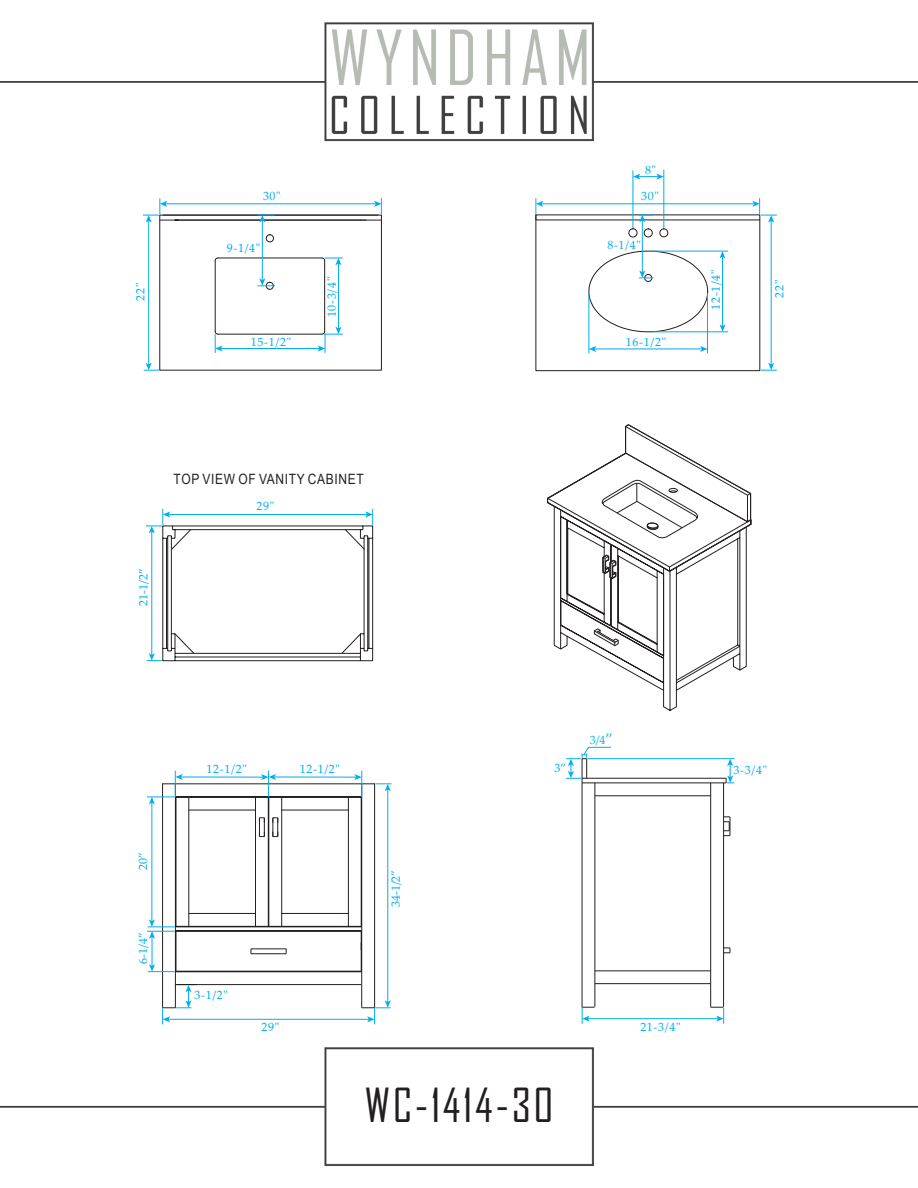
<style>
.page{position:relative;width:918px;height:1188px;background:#fff}
.page>*{position:absolute;margin:0;border:0;box-sizing:border-box;transform-origin:0 0}
.t1{font:45px "Agency FB";letter-spacing:.055em;color:#231f20}
.t2{font:14.25px "Arial";letter-spacing:.055em;color:#231f20;scale:.84 1}
.t3{font:12px "Palatino Linotype";letter-spacing:.055em;color:#00adee}
.t4{font:12px "Palatino Linotype";color:#00bbeb}
.s1{font-size:15px}
</style>
<div class="page">
<img style="left:0;top:22px;width:918px;height:1144px">
<svg style="left:553px;top:580px;width:194px;height:132px"></svg>
<svg style="left:593px;top:628px;width:27px;height:19px"></svg>
<svg style="left:546px;top:424px;width:206px;height:156px"></svg>
<div style="left:647px;top:524px;width:11px;height:6px;border:1px solid #231f20;border-radius:50%"></div>
<div style="left:647px;top:523px;width:11px;height:5px;background:#fff;border-radius:50%"></div>
<div style="left:647px;top:522px;width:11px;height:7px;border:1px solid #231f20;border-radius:50%"></div>
<hr style="left:175px;top:984px;width:186px;height:1px;background:#231f20">
<hr style="left:176px;top:971px;width:185px;height:1px;background:#231f20">
<hr style="left:176px;top:931px;width:185px;height:1px;background:#231f20">
<hr style="left:175px;top:930px;width:187px;height:1px;background:#231f20">
<hr style="left:176px;top:926px;width:185px;height:1px;background:#231f20">
<hr style="left:282px;top:913px;width:66px;height:1px;background:#231f20">
<hr style="left:189px;top:913px;width:66px;height:1px;background:#231f20">
<hr style="left:162px;top:783px;width:213px;height:1px;background:#231f20">
<hr style="left:175px;top:796px;width:187px;height:1px;background:#231f20">
<hr style="left:269px;top:797px;width:92px;height:1px;background:#231f20">
<hr style="left:176px;top:797px;width:92px;height:1px;background:#231f20">
<hr style="left:282px;top:810px;width:66px;height:1px;background:#231f20">
<hr style="left:189px;top:810px;width:66px;height:1px;background:#231f20">
<hr style="left:162px;top:784px;width:1px;height:224px;background:#231f20">
<hr style="left:175px;top:784px;width:1px;height:224px;background:#231f20">
<hr style="left:176px;top:797px;width:1px;height:129px;background:#231f20">
<hr style="left:188px;top:797px;width:1px;height:129px;background:#231f20">
<hr style="left:374px;top:784px;width:1px;height:224px;background:#231f20">
<hr style="left:255px;top:797px;width:1px;height:129px;background:#231f20">
<hr style="left:268px;top:797px;width:1px;height:129px;background:#231f20">
<hr style="left:281px;top:797px;width:1px;height:129px;background:#231f20">
<hr style="left:361px;top:784px;width:1px;height:224px;background:#231f20">
<hr style="left:348px;top:797px;width:1px;height:129px;background:#231f20">
<svg style="left:251px;top:948px;width:36px;height:6px"></svg>
<svg style="left:272px;top:817px;width:6px;height:20px"></svg>
<svg style="left:259px;top:817px;width:6px;height:20px"></svg>
<div style="left:159px;top:215px;width:223px;height:156px;border:1px solid #231f20"></div>
<hr style="left:160px;top:220px;width:221px;height:1px;background:#231f20">
<hr style="left:218px;top:258px;width:104px;height:1px;background:#231f20">
<svg style="left:214px;top:257px;width:5px;height:5px"></svg>
<hr style="left:218px;top:334px;width:104px;height:1px;background:#231f20">
<hr style="left:215px;top:261px;width:1px;height:70px;background:#231f20">
<hr style="left:324px;top:261px;width:1px;height:70px;background:#231f20">
<div style="left:266px;top:234px;width:8px;height:8px;border:1px solid #231f20;border-radius:50%"></div>
<div style="left:535px;top:214px;width:225px;height:157px;border:1px solid #231f20"></div>
<div style="left:644px;top:228px;width:9px;height:9px;border:1px solid #231f20;border-radius:50%"></div>
<div style="left:659px;top:228px;width:9px;height:9px;border:1px solid #231f20;border-radius:50%"></div>
<div style="left:628px;top:228px;width:10px;height:9px;border:1px solid #231f20;border-radius:50%"></div>
<div style="left:266px;top:282px;width:8px;height:8px;border:1px solid #231f20;border-radius:50%"></div>
<svg style="left:724px;top:947px;width:7px;height:6px"></svg>
<hr style="left:595px;top:983px;width:116px;height:1px;background:#231f20">
<hr style="left:595px;top:970px;width:116px;height:1px;background:#231f20">
<hr style="left:594px;top:783px;width:1px;height:224px;background:#231f20">
<hr style="left:582px;top:778px;width:1px;height:229px;background:#231f20">
<hr style="left:710px;top:783px;width:1px;height:224px;background:#231f20">
<svg style="left:724px;top:816px;width:7px;height:20px"></svg>
<hr style="left:723px;top:783px;width:1px;height:224px;background:#231f20">
<hr style="left:582px;top:778px;width:144px;height:1px;background:#231f20">
<hr style="left:595px;top:795px;width:116px;height:1px;background:#231f20">
<hr style="left:582px;top:782px;width:144px;height:1px;background:#231f20">
<hr style="left:387px;top:789px;width:1px;height:213px;background:#00adee">
<hr style="left:168px;top:1019px;width:201px;height:1px;background:#00adee">
<svg style="left:376px;top:783px;width:16px;height:8px"></svg>
<hr style="left:152px;top:802px;width:1px;height:120px;background:#00adee">
<svg style="left:726px;top:759px;width:8px;height:25px"></svg>
<hr style="left:587px;top:758px;width:147px;height:1px;background:#00adee">
<svg style="left:147px;top:919px;width:30px;height:53px"></svg>
<hr style="left:148px;top:220px;width:1px;height:145px;background:#00adee">
<hr style="left:262px;top:220px;width:1px;height:60px;background:#00adee">
<svg style="left:257px;top:278px;width:18px;height:8px"></svg>
<hr style="left:642px;top:220px;width:1px;height:53px;background:#00adee">
<svg style="left:588px;top:250px;width:121px;height:83px"></svg>
<svg style="left:257px;top:215px;width:18px;height:7px"></svg>
<svg style="left:144px;top:363px;width:15px;height:8px"></svg>
<hr style="left:771px;top:220px;width:1px;height:145px;background:#00adee">
<svg style="left:761px;top:363px;width:16px;height:8px"></svg>
<hr style="left:722px;top:256px;width:1px;height:71px;background:#00adee">
<svg style="left:720px;top:324px;width:6px;height:7px"></svg>
<svg style="left:719px;top:252px;width:7px;height:7px"></svg>
<hr style="left:652px;top:251px;width:76px;height:1px;background:#00adee">
<hr style="left:652px;top:331px;width:76px;height:1px;background:#00adee">
<svg style="left:146px;top:509px;width:228px;height:152px"></svg>
<svg style="left:162px;top:984px;width:35px;height:40px"></svg>
<svg style="left:362px;top:1000px;width:29px;height:24px"></svg>
<hr style="left:181px;top:777px;width:82px;height:1px;background:#00adee">
<svg style="left:147px;top:771px;width:36px;height:33px"></svg>
<hr style="left:274px;top:777px;width:82px;height:1px;background:#00adee">
<svg style="left:261px;top:771px;width:15px;height:26px"></svg>
<svg style="left:354px;top:771px;width:8px;height:26px"></svg>
<hr style="left:588px;top:1018px;width:130px;height:1px;background:#00adee">
<svg style="left:582px;top:1007px;width:13px;height:17px"></svg>
<svg style="left:710px;top:1007px;width:14px;height:17px"></svg>
<hr style="left:165px;top:203px;width:211px;height:1px;background:#00adee">
<svg style="left:143px;top:198px;width:24px;height:25px"></svg>
<svg style="left:374px;top:198px;width:8px;height:16px"></svg>
<svg style="left:535px;top:198px;width:242px;height:25px"></svg>
<hr style="left:220px;top:348px;width:100px;height:1px;background:#00adee">
<svg style="left:214px;top:330px;width:9px;height:23px"></svg>
<hr style="left:594px;top:349px;width:108px;height:1px;background:#00adee">
<svg style="left:590px;top:346px;width:6px;height:6px"></svg>
<svg style="left:700px;top:346px;width:7px;height:6px"></svg>
<svg style="left:634px;top:174px;width:29px;height:6px"></svg>
<hr style="left:589px;top:294px;width:1px;height:59px;background:#00adee">
<hr style="left:707px;top:293px;width:1px;height:60px;background:#00adee">
<hr style="left:633px;top:171px;width:1px;height:57px;background:#00adee">
<hr style="left:663px;top:170px;width:1px;height:58px;background:#00adee">
<hr style="left:338px;top:263px;width:1px;height:66px;background:#00adee">
<svg style="left:318px;top:327px;width:25px;height:26px"></svg>
<svg style="left:321px;top:257px;width:22px;height:8px"></svg>
<svg style="left:566px;top:747px;width:46px;height:32px"></svg>
<p class="t3" style="left:132px;top:301px;width:19px;rotate:-90deg">22"</p>
<p class="t3" style="left:263px;top:187px;width:19px">30"</p>
<p class="t3" style="left:227px;top:240px;width:35px">9-1/4"</p>
<p class="t3" style="left:251px;top:333px;width:42px">15-1/2"</p>
<p class="t3" style="left:323px;top:317px;width:42px;rotate:-90deg">10-3/4"</p>
<p class="t3" style="left:135px;top:606px;width:39px;rotate:-90deg">21-1/2”</p>
<p class="t2" style="left:174px;top:470px;width:228px">TOP VIEW OF VANITY CABINET</p>
<p class="t3" style="left:256px;top:498px;width:19px">29"</p>
<p class="t3" style="left:645px;top:162px;width:13px">8"</p>
<p class="t3" style="left:641px;top:187px;width:19px">30"</p>
<p class="t3" style="left:607px;top:236px;width:35px">8-1/4"</p>
<p class="t3" style="left:626px;top:334px;width:42px">16-1/2"</p>
<p class="t3" style="left:707px;top:310px;width:42px;rotate:-90deg">12-1/4"</p>
<p class="t3" style="left:771px;top:298px;width:19px;rotate:-90deg">22"</p>
<p class="t3" style="left:135px;top:870px;width:20px;rotate:-90deg">20”</p>
<p class="t3" style="left:135px;top:964px;width:33px;rotate:-90deg">6-1/4”</p>
<p class="t3" style="left:207px;top:760px;width:42px">12-1/2"</p>
<p class="t3" style="left:300px;top:760px;width:42px">12-1/2"</p>
<p class="t4" style="left:590px;top:732px;width:25px">3/4<span class="s1">”</span></p>
<p class="t3" style="left:554px;top:759px;width:14px">3”</p>
<p class="t3" style="left:734px;top:762px;width:35px">3-3/4"</p>
<p class="t3" style="left:194px;top:987px;width:35px">3-1/2"</p>
<p class="t3" style="left:261px;top:1019px;width:19px">29"</p>
<p class="t3" style="left:387px;top:907px;width:39px;rotate:-90deg">34-1/2”</p>
<h1 class="t1" style="left:365px;top:1078px;width:190px">WC-1414-30</h1>
<p class="t3" style="left:640px;top:1019px;width:42px">21-3/4"</p>
</div>
